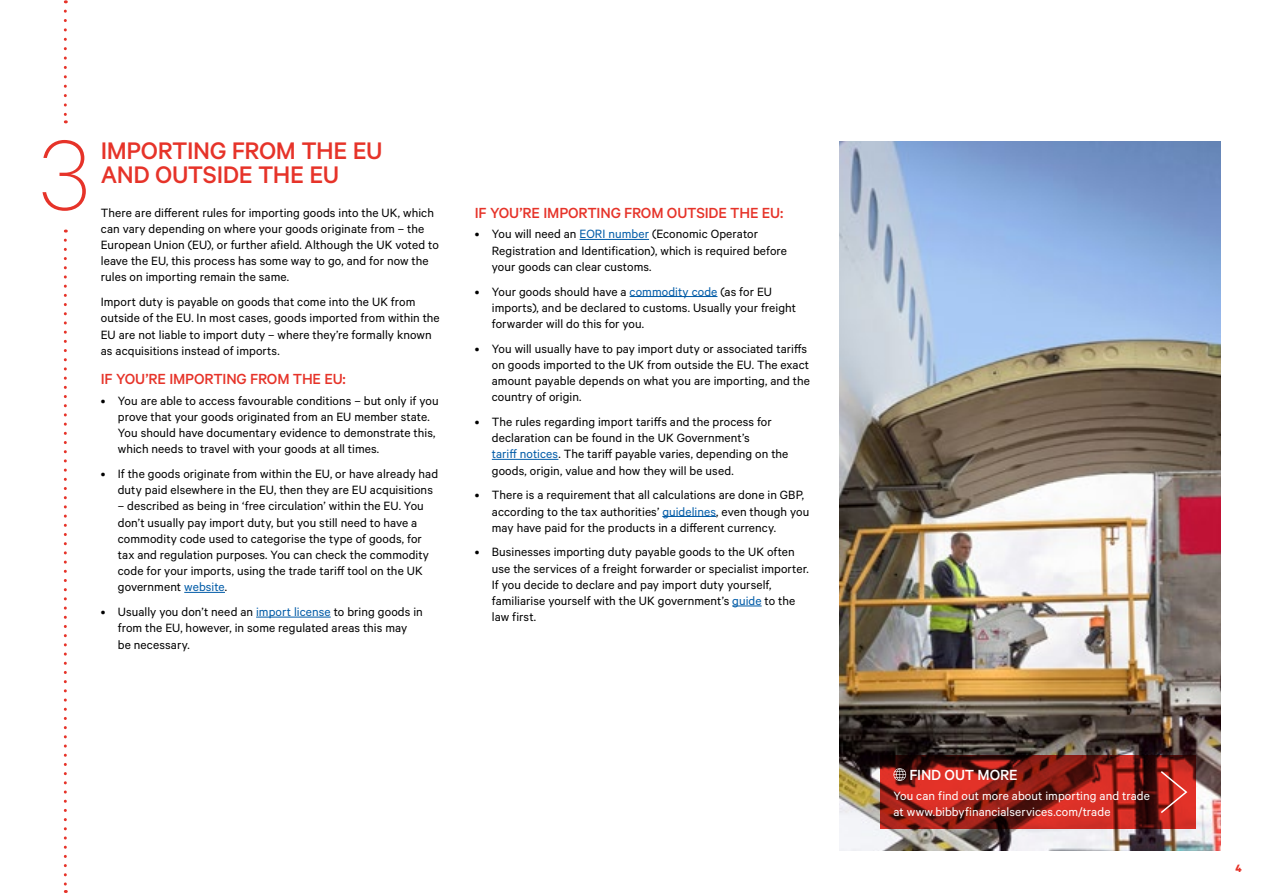
<style>
.page{position:relative;width:1263px;height:893px;background:#fff}
.page>*{position:absolute;margin:0;border:0;box-sizing:border-box;transform-origin:0 0}
.t1{font:500 27px/24px "Calibre";letter-spacing:-.015em;color:#e63329}
.t2{font:500 16.5px "Calibre";letter-spacing:-.01em;color:#e63329}
.t3{font:500 16.5px "Calibre";letter-spacing:-.01em;color:#fff}
.t4{font:13.5px/16.2px "Calibre";letter-spacing:.005em;color:#000}
.t5{font:13.5px/16.2px "Calibre";letter-spacing:.005em;color:#fff}
.t6{font:700 12px "Calibre";color:#e63329}
.s1{color:#005ba7}
</style>
<div class="page">
<hr style="left:184px;top:592px;width:41px;height:1px;background:#005ba7">
<hr style="left:256px;top:617px;width:75px;height:1px;background:#005ba7">
<img style="left:839px;top:142px;width:381px;height:708px">
<svg style="left:64px;top:11px;width:3px;height:112px"></svg>
<svg style="left:64px;top:240px;width:3px;height:653px"></svg>
<svg style="left:43px;top:140px;width:43px;height:71px"></svg>
<hr style="left:579px;top:239px;width:70px;height:1px;background:#005ba7">
<hr style="left:630px;top:296px;width:87px;height:1px;background:#005ba7">
<hr style="left:492px;top:459px;width:66px;height:1px;background:#005ba7">
<hr style="left:662px;top:516px;width:54px;height:1px;background:#005ba7">
<hr style="left:732px;top:606px;width:30px;height:1px;background:#005ba7">
<svg style="left:881px;top:755px;width:315px;height:74px;background:#901e17"></svg>
<svg style="left:893px;top:768px;width:13px;height:13px"></svg>
<svg style="left:1159px;top:769px;width:29px;height:46px"></svg>
<h1 class="t1" style="left:101px;top:138px;width:283px">IMPORTING FROM THE EU<br>AND OUTSIDE THE EU</h1>
<p class="t4" style="left:101px;top:204px;width:339px">There are different rules for importing goods into the UK, which can vary depending on where your goods originate from – the European Union (EU), or further afield. Although the UK voted to leave the EU, this process has some way to go, and for now the rules on importing remain the same.</p>
<p class="t4" style="left:101px;top:293px;width:340px">Import duty is payable on goods that come into the UK from outside of the EU. In most cases, goods imported from within the EU are not liable to import duty – where they’re formally known as acquisitions instead of imports.</p>
<p class="t2" style="left:101px;top:369px;width:247px">IF YOU’RE IMPORTING FROM THE EU:</p>
<p class="t4" style="left:118px;top:392px;width:322px;text-indent:-17px">• You are able to access favourable conditions – but only if you prove that your goods originated from an EU member state.<br>You should have documentary evidence to demonstrate this, which needs to travel with your goods at all times.</p>
<p class="t4" style="left:118px;top:465px;width:322px;text-indent:-17px">• If the goods originate from within the EU, or have already had duty paid elsewhere in the EU, then they are EU acquisitions</p>
<p class="t4" style="left:118px;top:498px;width:313px">– described as being in ‘free circulation’ within the EU. You don’t usually pay import duty, but you still need to have a commodity code used to categorise the type of goods, for tax and regulation purposes. You can check the commodity code for your imports, using the trade tariff tool on the UK government <span class="s1">website</span>.</p>
<p class="t4" style="left:118px;top:603px;width:306px;text-indent:-17px">• Usually you don’t need an <span class="s1">import license</span> to bring goods in from the EU, however, in some regulated areas this may be necessary.</p>
<p class="t2" style="left:475px;top:203px;width:310px">IF YOU’RE IMPORTING FROM OUTSIDE THE EU:</p>
<p class="t4" style="left:492px;top:226px;width:297px;text-indent:-17px">• You will need an <span class="s1">EORI number</span> (Economic Operator<br>Registration and Identification), which is required before your goods can clear customs.</p>
<p class="t4" style="left:492px;top:283px;width:306px;text-indent:-17px">• Your goods should have a <span class="s1">commodity code</span> (as for EU imports), and be declared to customs. Usually your freight forwarder will do this for you.</p>
<p class="t4" style="left:492px;top:340px;width:320px;text-indent:-17px">• You will usually have to pay import duty or associated tariffs on goods imported to the UK from outside the EU. The exact amount payable depends on what you are importing, and the country of origin.</p>
<p class="t4" style="left:492px;top:413px;width:298px;text-indent:-17px">• The rules regarding import tariffs and the process for declaration can be found in the UK Government’s<br><span class="s1">tariff notices</span>. The tariff payable varies, depending on the goods, origin, value and how they will be used.</p>
<p class="t4" style="left:492px;top:487px;width:319px;text-indent:-17px">• There is a requirement that all calculations are done in GBP, according to the tax authorities’ <span class="s1">guidelines</span>, even though you may have paid for the products in a different currency.</p>
<p class="t4" style="left:492px;top:544px;width:318px;text-indent:-17px">• Businesses importing duty payable goods to the UK often use the services of a freight forwarder or specialist importer.<br>If you decide to declare and pay import duty yourself, familiarise yourself with the UK government’s <span class="s1">guide</span> to the law first.</p>
<p class="t3" style="left:909px;top:765px;width:110px">FIND OUT MORE</p>
<p class="t5" style="left:893px;top:787px;width:258px">You can find out more about importing and trade at www.bibbyfinancialservices.com/trade</p>
<p class="t6" style="left:1235px;top:861px;width:8px">4</p>
</div>
